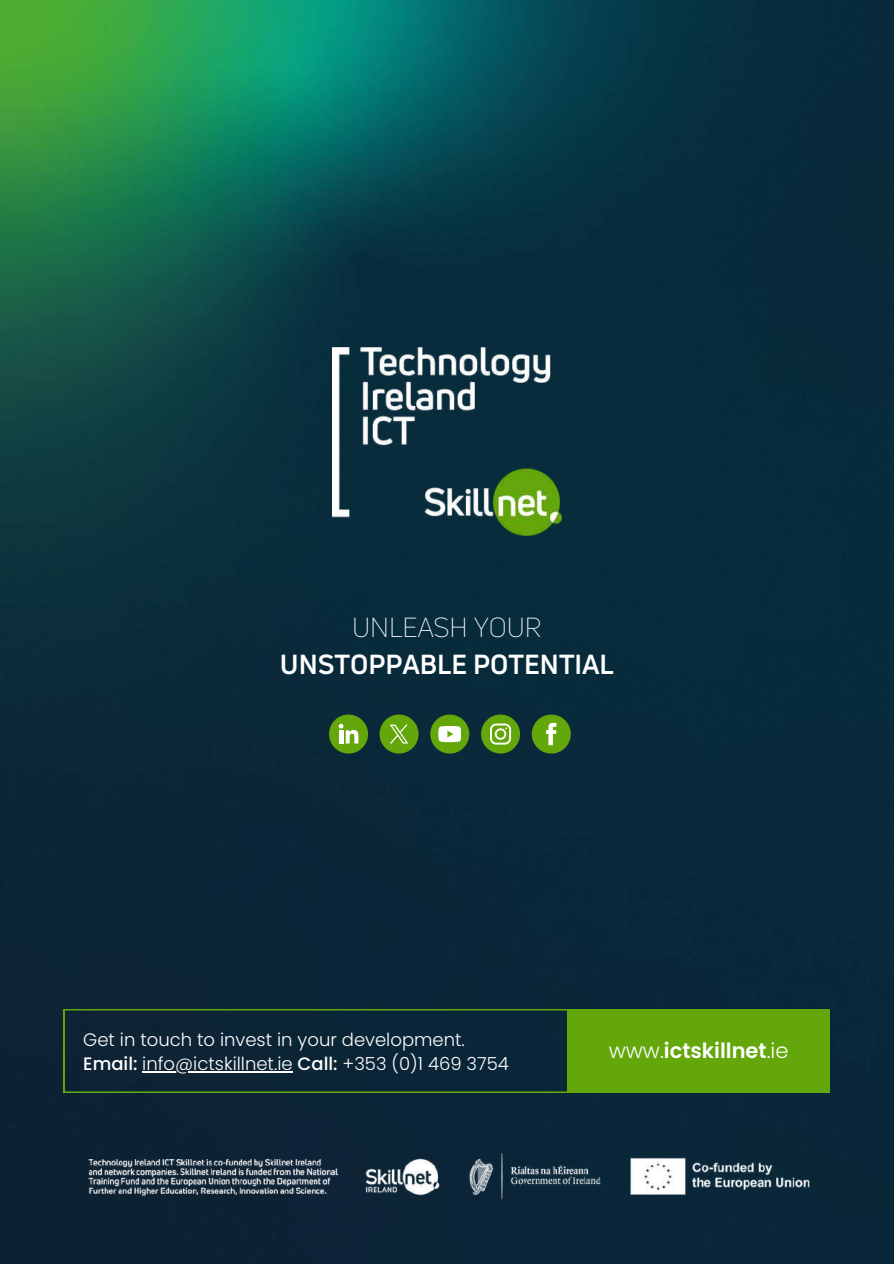
<style>
.page{position:relative;width:894px;height:1264px;background:#fff}
.page>*{position:absolute;margin:0;border:0;box-sizing:border-box;transform-origin:0 0}
.t1{font:700 27px "Uni Neue";color:#fff}
.t2{font:300 27px "Uni Neue";color:#fff}
.t3{font:600 21px "Poppins";color:#fff}
.t4{font:300 18px/24.8px "Poppins";color:#fff}
.s1{font-weight:500}
.s2{font-weight:300}
</style>
<div class="page">
<img style="left:0;top:0;width:893px;height:1263px">
<img style="left:332px;top:347px;width:229px;height:188px">
<div style="left:379px;top:714px;width:39px;height:39px;background:#64a70b;border-radius:50%"></div>
<div style="left:430px;top:714px;width:39px;height:39px;background:#64a70b;border-radius:50%"></div>
<div style="left:481px;top:714px;width:39px;height:39px;background:#64a70b;border-radius:50%"></div>
<div style="left:531px;top:714px;width:39px;height:39px;background:#64a70b;border-radius:50%"></div>
<div style="left:329px;top:714px;width:39px;height:39px;background:#64a70b;border-radius:50%"></div>
<svg style="left:490px;top:723px;width:21px;height:21px"></svg>
<svg style="left:438px;top:726px;width:22px;height:16px"></svg>
<svg style="left:390px;top:724px;width:17px;height:19px"></svg>
<svg style="left:338px;top:723px;width:20px;height:20px"></svg>
<svg style="left:546px;top:722px;width:10px;height:23px"></svg>
<div style="left:567px;top:1009px;width:262px;height:83px;background:#64a70b"></div>
<div style="left:64px;top:1009px;width:503px;height:83px;background:#0b2534"></div>
<img style="left:80px;top:1101px;width:733px;height:153px">
<hr style="left:142px;top:1071px;width:150px;height:1px;background:#fff">
<h1 class="t2" style="left:352px;top:608px;width:191px">UNLEASH YOUR</h1>
<h1 class="t1" style="left:280px;top:645px;width:335px">UNSTOPPABLE POTENTIAL</h1>
<p class="t4" style="left:83px;top:1026px;width:427px">Get in touch to invest in your development.<br><span class="s1">Email:</span> info@ictskillnet.ie <span class="s1">Call:</span> +353 (0)1 469 3754</p>
<p class="t3" style="left:608px;top:1035px;width:181px"><span class="s2">www.</span>ictskillnet<span class="s2">.ie</span></p>
</div>
